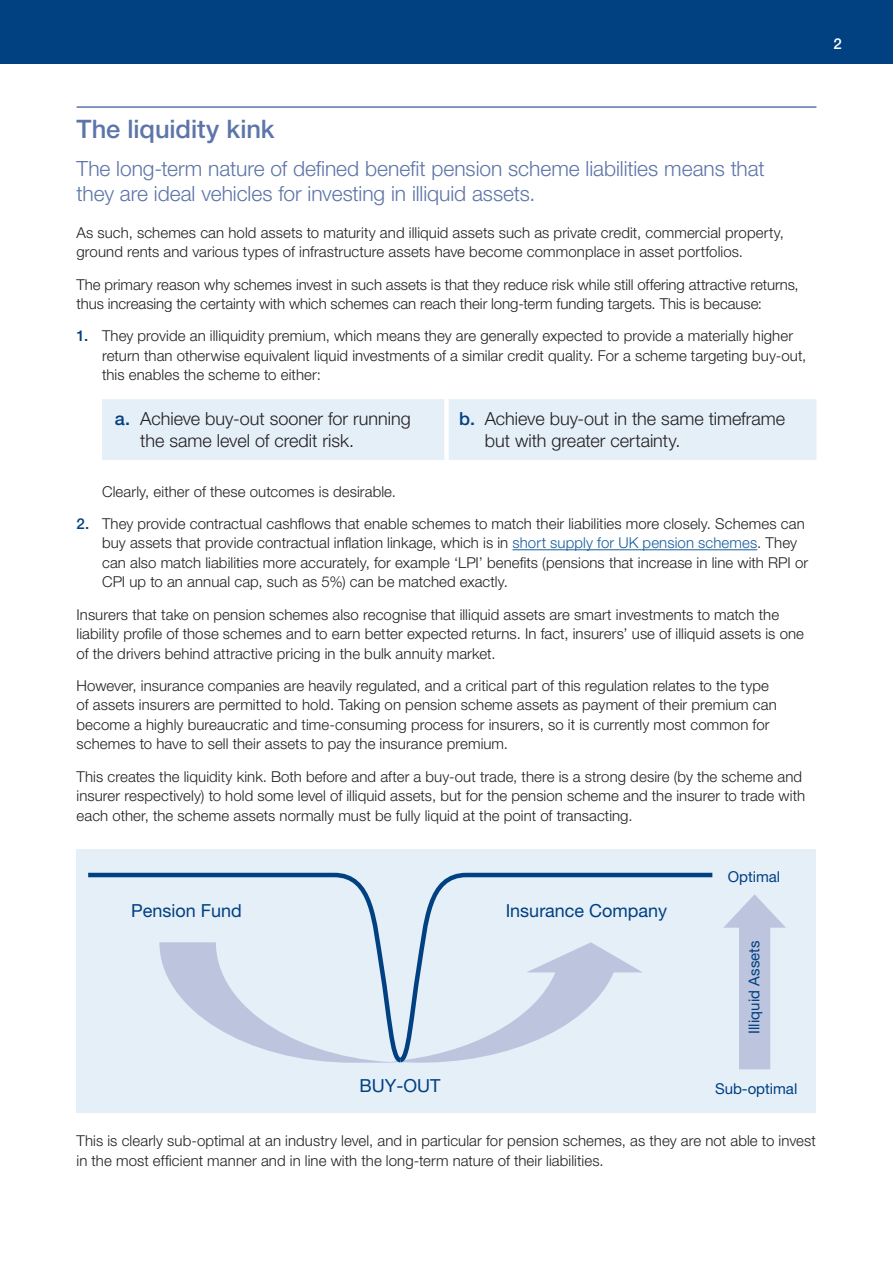
<style>
.page{position:relative;width:893px;height:1263px;background:#fff}
.page>*{position:absolute;margin:0;border:0;box-sizing:border-box;transform-origin:0 0}
.Header_2{font:500 25.5px "Helvetica Neue LT Std";letter-spacing:-.005em;color:#5d75a8}
.Body_Intro_-_lvl2{font:300 21px/25.5px "Helvetica Neue LT Std";letter-spacing:-.005em;color:#5d75a8}
.Body_-_text{font:300 18px/22.5px "Helvetica Neue LT Std";color:#231f20}
.t1{font:18px "Helvetica Neue LT Std";color:#014081}
.Body_-_text-2{font:300 15px/19.5px "Helvetica Neue LT Std";letter-spacing:.005em;color:#231f20}
.t2{font:15px "Helvetica Neue LT Std";color:#014081}
.t3{font:500 15px "Helvetica Neue LT Std";color:#fff}
.s1{font-weight:500;color:#014081}
.s2{color:#175d9e}
</style>
<div class="page">
<div style="left:0;top:0;width:893px;height:64px;background:#014081"></div>
<hr style="left:77px;top:106px;width:739px;height:2px;background:#5d75a8">
<div style="left:102px;top:399px;width:714px;height:61px;background:#e4eff8"></div>
<div style="left:444px;top:399px;width:5px;height:61px;background:#fff"></div>
<hr style="left:512px;top:549px;width:245px;height:1px;background:#175d9e">
<div style="left:77px;top:849px;width:739px;height:263px;background:#e4eff8"></div>
<svg style="left:723px;top:894px;width:63px;height:175px"></svg>
<svg style="left:88px;top:872px;width:308px;height:191px"></svg>
<svg style="left:396px;top:872px;width:317px;height:191px"></svg>
<p class="t3" style="left:833px;top:35px;width:10px">2</p>
<p class="Header_2" style="left:77px;top:113px;width:200px">The liquidity kink</p>
<p class="Body_Intro_-_lvl2" style="left:77px;top:155px;width:690px">The long‑term nature of defined benefit pension scheme liabilities means that they are ideal vehicles for investing in illiquid assets.</p>
<p class="Body_-_text-2" style="left:77px;top:222px;width:709px">As such, schemes can hold assets to maturity and illiquid assets such as private credit, commercial property, ground rents and various types of infrastructure assets have become commonplace in asset portfolios.</p>
<p class="Body_-_text-2" style="left:77px;top:274px;width:724px">The primary reason why schemes invest in such assets is that they reduce risk while still offering attractive returns, thus increasing the certainty with which schemes can reach their long‑term funding targets. This is because:</p>
<p class="Body_-_text-2" style="left:102px;top:326px;width:706px;text-indent:-26px"><span class="s1">1.</span> They provide an illiquidity premium, which means they are generally expected to provide a materially higher return than otherwise equivalent liquid investments of a similar credit quality. For a scheme targeting buy‑out, this enables the scheme to either:</p>
<p class="Body_-_text" style="left:140px;top:407px;width:272px;text-indent:-26px"><span class="s1">a.</span> Achieve buy‑out sooner for running the same level of credit risk.</p>
<p class="Body_-_text" style="left:485px;top:407px;width:302px;text-indent:-26px"><span class="s1">b.</span> Achieve buy‑out in the same timeframe but with greater certainty.</p>
<p class="Body_-_text-2" style="left:102px;top:481px;width:295px">Clearly, either of these outcomes is desirable.</p>
<p class="Body_-_text-2" style="left:102px;top:513px;width:708px;text-indent:-26px"><span class="s1">2.</span> They provide contractual cashflows that enable schemes to match their liabilities more closely. Schemes can buy assets that provide contractual inflation linkage, which is in <span class="s2">short supply for UK pension schemes</span>. They can also match liabilities more accurately, for example ‘LPI’ benefits (pensions that increase in line with RPI or CPI up to an annual cap, such as 5%) can be matched exactly.</p>
<p class="Body_-_text-2" style="left:77px;top:604px;width:729px">Insurers that take on pension schemes also recognise that illiquid assets are smart investments to match the liability profile of those schemes and to earn better expected returns. In fact, insurers’ use of illiquid assets is one of the drivers behind attractive pricing in the bulk annuity market.</p>
<p class="Body_-_text-2" style="left:77px;top:675px;width:702px">However, insurance companies are heavily regulated, and a critical part of this regulation relates to the type of assets insurers are permitted to hold. Taking on pension scheme assets as payment of their premium can become a highly bureaucratic and time-consuming process for insurers, so it is currently most common for schemes to have to sell their assets to pay the insurance premium.</p>
<p class="Body_-_text-2" style="left:77px;top:766px;width:730px">This creates the liquidity kink. Both before and after a buy‑out trade, there is a strong desire (by the scheme and insurer respectively) to hold some level of illiquid assets, but for the pension scheme and the insurer to trade with each other, the scheme assets normally must be fully liquid at the point of transacting.</p>
<p class="t1" style="left:131px;top:900px;width:112px">Pension Fund</p>
<p class="t1" style="left:506px;top:900px;width:163px">Insurance Company</p>
<p class="t1" style="left:359px;top:1075px;width:83px">BUY-OUT</p>
<p class="t2" style="left:728px;top:867px;width:54px">Optimal</p>
<p class="t2" style="left:745px;top:1034px;width:95px;rotate:-90deg">Illiquid Assets</p>
<p class="t2" style="left:715px;top:1080px;width:84px">Sub-optimal</p>
<p class="Body_-_text-2" style="left:77px;top:1131px;width:741px">This is clearly sub-optimal at an industry level, and in particular for pension schemes, as they are not able to invest in the most efficient manner and in line with the long-term nature of their liabilities.</p>
</div>
